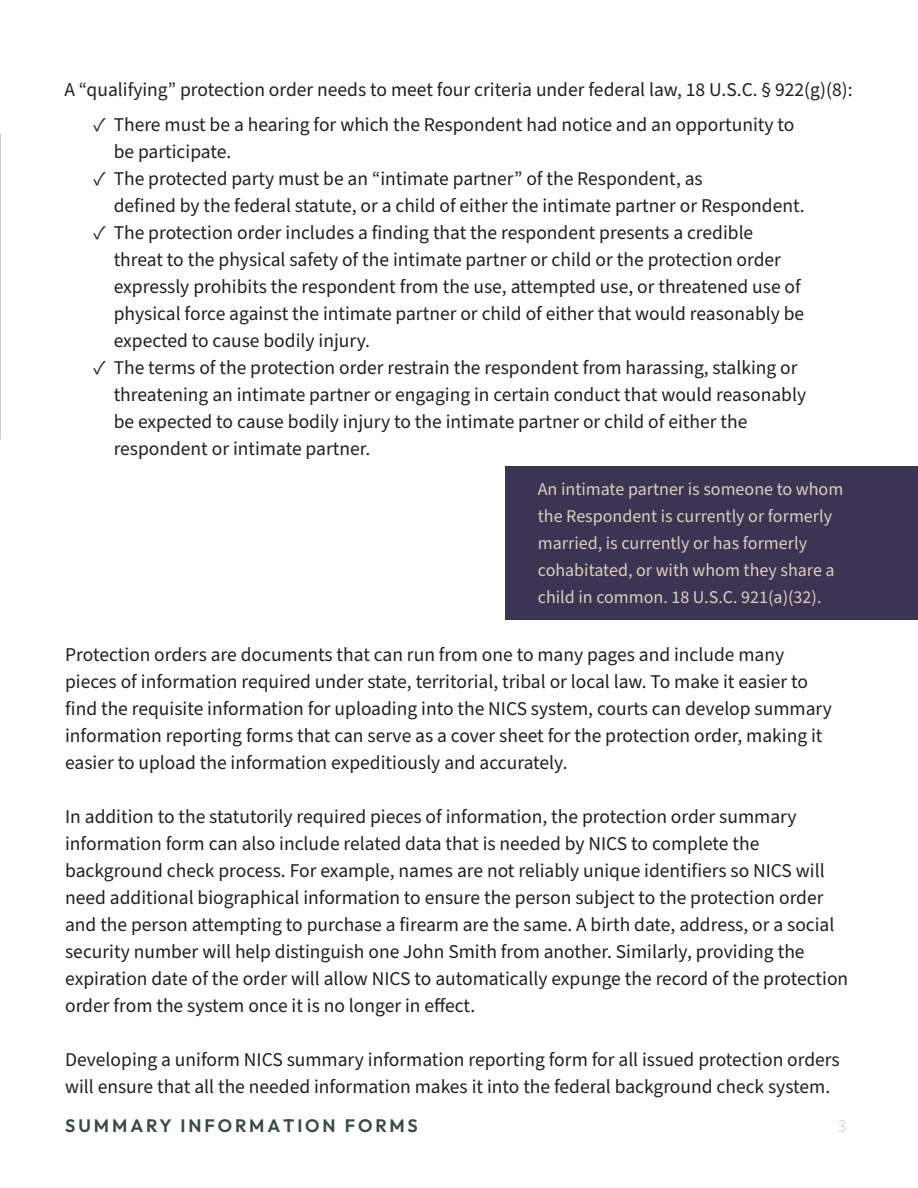
<style>
.page{position:relative;width:918px;height:1188px;background:#fff}
.page>*{position:absolute;margin:0;border:0;box-sizing:border-box;transform-origin:0 0}
.t1{font:19.5px/27px "Source Sans Pro";color:#231f20}
.t2{font:18px/27px "Source Sans Pro";color:#ddcdc0}
.t3{font:100 18px "Outfit";letter-spacing:.16em;color:#364c41}
.t4{font:300 18px "Source Sans Pro";color:#b8c7d4}
</style>
<div class="page">
<div style="left:505px;top:466px;width:413px;height:154px;background:#3b3452"></div>
<p class="t1" style="left:64px;top:76px;width:790px">A “qualifying” protection order needs to meet four criteria under federal law, 18 U.S.C. § 922(g)(8):</p>
<p class="t1" style="left:114px;top:111px;width:682px;text-indent:-20px">✓ There must be a hearing for which the Respondent had notice and an opportunity to be participate.</p>
<p class="t1" style="left:114px;top:165px;width:693px;text-indent:-20px">✓ The protected party must be an “intimate partner” of the Respondent, as<br>defined by the federal statute, or a child of either the intimate partner or Respondent.</p>
<p class="t1" style="left:114px;top:219px;width:692px;text-indent:-20px">✓ The protection order includes a finding that the respondent presents a credible threat to the physical safety of the intimate partner or child or the protection order expressly prohibits the respondent from the use, attempted use, or threatened use of physical force against the intimate partner or child of either that would reasonably be expected to cause bodily injury.</p>
<p class="t1" style="left:114px;top:354px;width:694px;text-indent:-20px">✓ The terms of the protection order restrain the respondent from harassing, stalking or threatening an intimate partner or engaging in certain conduct that would reasonably be expected to cause bodily injury to the intimate partner or child of either the respondent or intimate partner.</p>
<p class="t2" style="left:538px;top:476px;width:307px">An intimate partner is someone to whom the Respondent is currently or formerly married, is currently or has formerly cohabitated, or with whom they share a child in common. 18 U.S.C. 921(a)(32).</p>
<p class="t1" style="left:65px;top:642px;width:768px">Protection orders are documents that can run from one to many pages and include many pieces of information required under state, territorial, tribal or local law. To make it easier to find the requisite information for uploading into the NICS system, courts can develop summary information reporting forms that can serve as a cover sheet for the protection order, making it easier to upload the information expeditiously and accurately.</p>
<p class="t1" style="left:65px;top:804px;width:785px">In addition to the statutorily required pieces of information, the protection order summary information form can also include related data that is needed by NICS to complete the background check process. For example, names are not reliably unique identifiers so NICS will need additional biographical information to ensure the person subject to the protection order and the person attempting to purchase a firearm are the same. A birth date, address, or a social security number will help distinguish one John Smith from another. Similarly, providing the expiration date of the order will allow NICS to automatically expunge the record of the protection order from the system once it is no longer in effect.</p>
<p class="t1" style="left:65px;top:1047px;width:776px">Developing a uniform NICS summary information reporting form for all issued protection orders will ensure that all the needed information makes it into the federal background check system.</p>
<p class="t3" style="left:65px;top:1115px;width:354px">SUMMARY INFORMATION FORMS</p>
<p class="t4" style="left:838px;top:1114px;width:10px">3</p>
</div>
